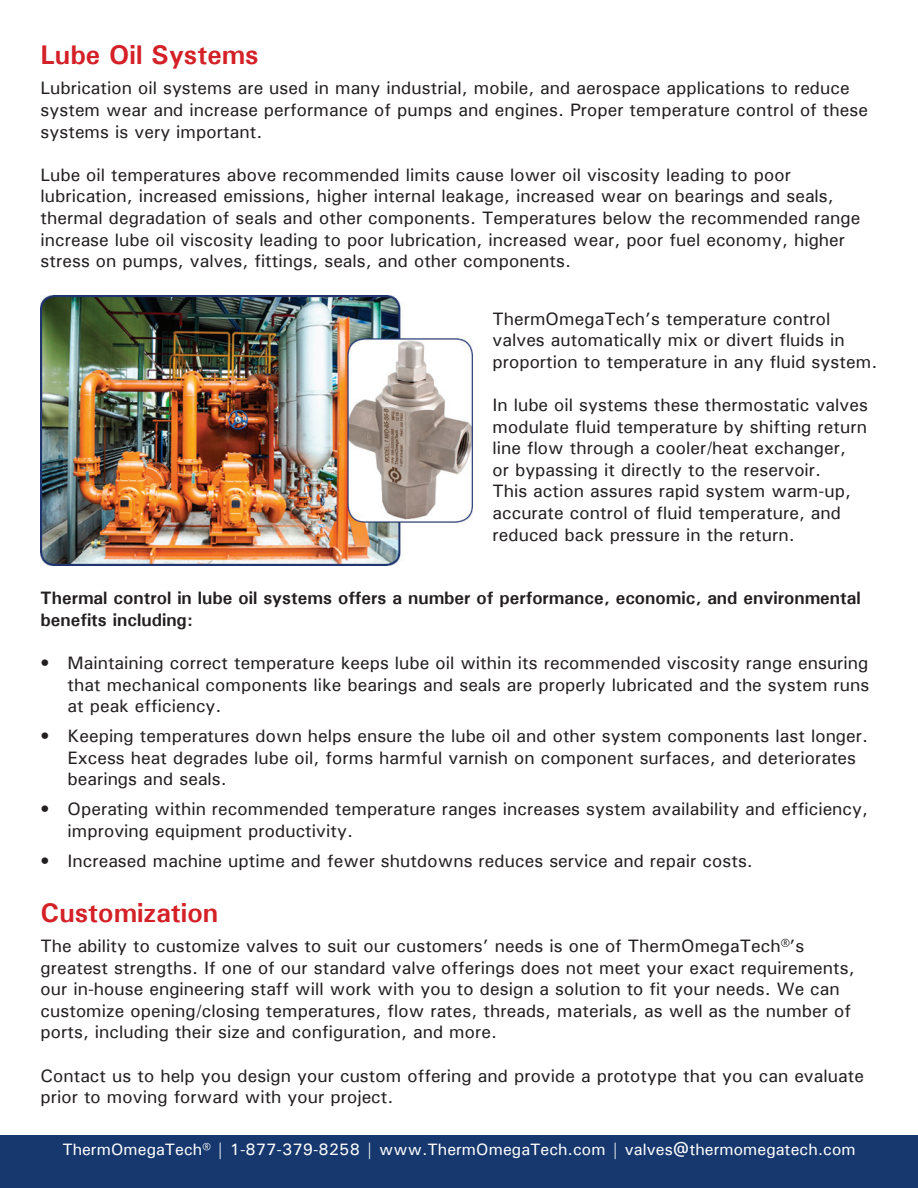
<style>
.page{position:relative;width:918px;height:1188px;background:#fff}
.page>*{position:absolute;margin:0;border:0;box-sizing:border-box;transform-origin:0 0}
.t1{font:700 27px "Univers";color:#d42027}
.t2{font:500 18px/21.6px "Univers";color:#231f20}
.t3{font:700 18px/21.6px "Univers";color:#231f20}
.t4{font:500 16.5px "Univers";color:#fff}
</style>
<div class="page">
<div style="left:0;top:1135px;width:918px;height:53px;background:#17386e"></div>
<img style="left:40px;top:296px;width:433px;height:270px">
<h1 class="t1" style="left:40px;top:38px;width:220px">Lube Oil Systems</h1>
<p class="t2" style="left:40px;top:77px;width:829px">Lubrication oil systems are used in many industrial, mobile, and aerospace applications to reduce system wear and increase performance of pumps and engines. Proper temperature control of these systems is very important.</p>
<p class="t2" style="left:40px;top:164px;width:821px">Lube oil temperatures above recommended limits cause lower oil viscosity leading to poor lubrication, increased emissions, higher internal leakage, increased wear on bearings and seals, thermal degradation of seals and other components. Temperatures below the recommended range increase lube oil viscosity leading to poor lubrication, increased wear, poor fuel economy, higher stress on pumps, valves, fittings, seals, and other components.</p>
<p class="t2" style="left:492px;top:307px;width:386px">ThermOmegaTech’s temperature control valves automatically mix or divert fluids in proportion to temperature in any fluid system.</p>
<p class="t2" style="left:492px;top:394px;width:377px">In lube oil systems these thermostatic valves modulate fluid temperature by shifting return line flow through a cooler/heat exchanger,<br>or bypassing it directly to the reservoir.<br>This action assures rapid system warm-up, accurate control of fluid temperature, and reduced back pressure in the return.</p>
<p class="t3" style="left:40px;top:587px;width:822px">Thermal control in lube oil systems offers a number of performance, economic, and environmental benefits including:</p>
<p class="t2" style="left:68px;top:652px;width:804px;text-align:justify;text-indent:-27px">• Maintaining correct temperature keeps lube oil within its recommended viscosity range ensuring that mechanical components like bearings and seals are properly lubricated and the system runs at peak efficiency.</p>
<p class="t2" style="left:68px;top:725px;width:802px;text-indent:-27px">• Keeping temperatures down helps ensure the lube oil and other system components last longer.<br>Excess heat degrades lube oil, forms harmful varnish on component surfaces, and deteriorates bearings and seals.</p>
<p class="t2" style="left:68px;top:798px;width:802px;text-indent:-27px">• Operating within recommended temperature ranges increases system availability and efficiency, improving equipment productivity.</p>
<p class="t2" style="left:40px;top:850px;width:714px">• Increased machine uptime and fewer shutdowns reduces service and repair costs.</p>
<h1 class="t1" style="left:40px;top:895px;width:179px">Customization</h1>
<p class="t2" style="left:40px;top:935px;width:816px">The ability to customize valves to suit our customers’ needs is one of ThermOmegaTech®’s greatest strengths. If one of our standard valve offerings does not meet your exact requirements, our in-house engineering staff will work with you to design a solution to fit your needs. We can customize opening/closing temperatures, flow rates, threads, materials, as well as the number of ports, including their size and configuration, and more.</p>
<p class="t2" style="left:40px;top:1064px;width:825px">Contact us to help you design your custom offering and provide a prototype that you can evaluate prior to moving forward with your project.</p>
<p class="t4" style="left:62px;top:1139px;width:795px">ThermOmegaTech® | 1-877-379-8258 | www.ThermOmegaTech.com | valves@thermomegatech.com</p>
</div>
